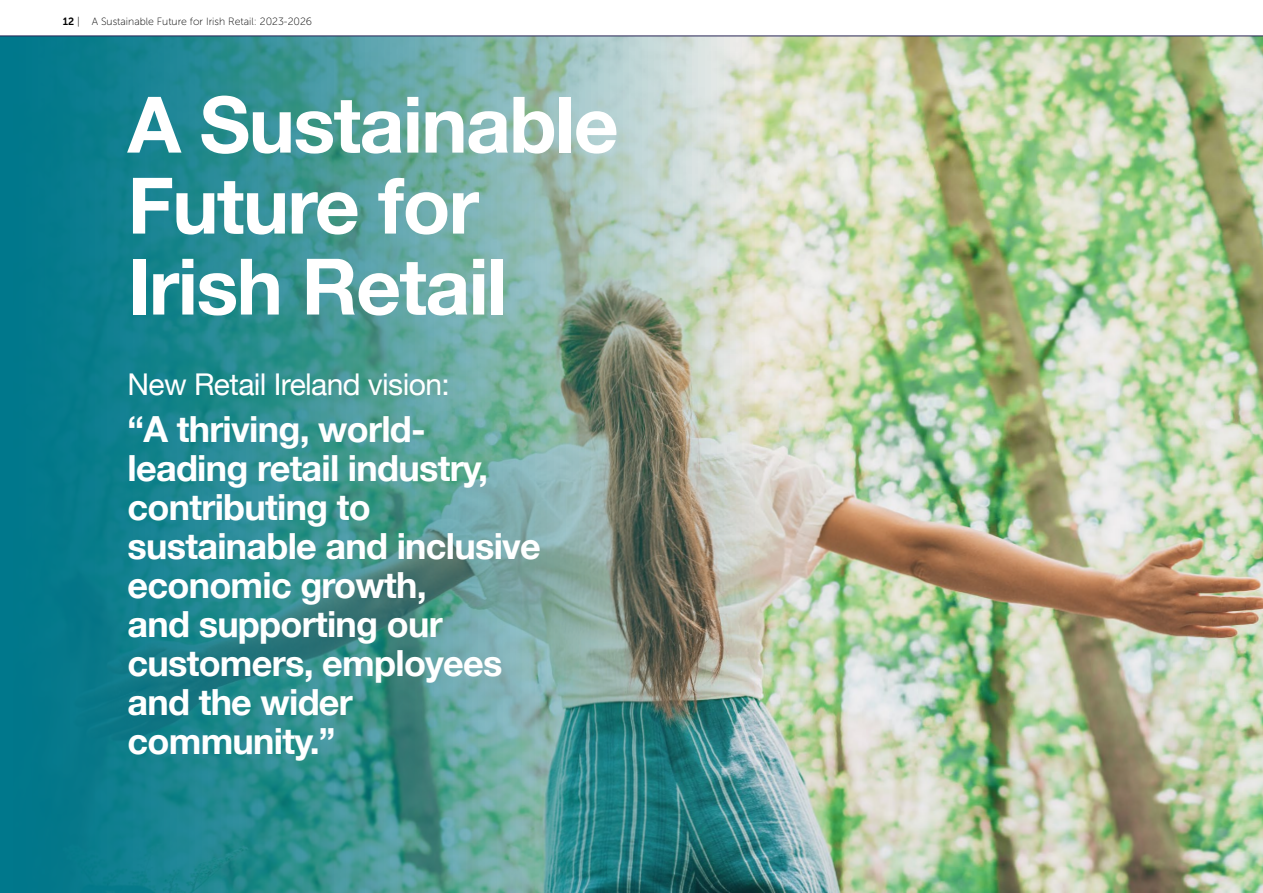
<style>
.page{position:relative;width:1263px;height:893px;background:#fff}
.page>*{position:absolute;margin:0;border:0;box-sizing:border-box;transform-origin:0 0}
.t1{font:700 78px/81px "Helvetica Neue";letter-spacing:-.02em;color:#fff}
.t2{font:700 36px/39px "Helvetica Neue";letter-spacing:-.02em;color:#fff}
.t3{font:30px "Helvetica Neue";letter-spacing:-.02em;color:#fff}
.t4{font:10.5px "Museo Sans 100";color:#000}
.s1{font-family:"Museo Sans 700"}
</style>
<div class="page">
<img style="left:0;top:36px;width:1263px;height:857px">
<svg style="left:0;top:35px;width:1263px;height:1px"></svg>
<p class="t4" style="left:63px;top:16px;width:251px"><span class="s1">12</span> | A Sustainable Future for Irish Retail: 2023-2026</p>
<h1 class="t1" style="left:128px;top:86px;width:493px">A Sustainable<br>Future for<br>Irish Retail</h1>
<p class="t3" style="left:128px;top:363px;width:324px">New Retail Ireland vision:</p>
<p class="t2" style="left:128px;top:411px;width:415px">“A thriving, world&shy;leading retail industry, contributing to sustainable and inclusive economic growth,<br>and supporting our customers, employees and the wider community.”</p>
</div>
